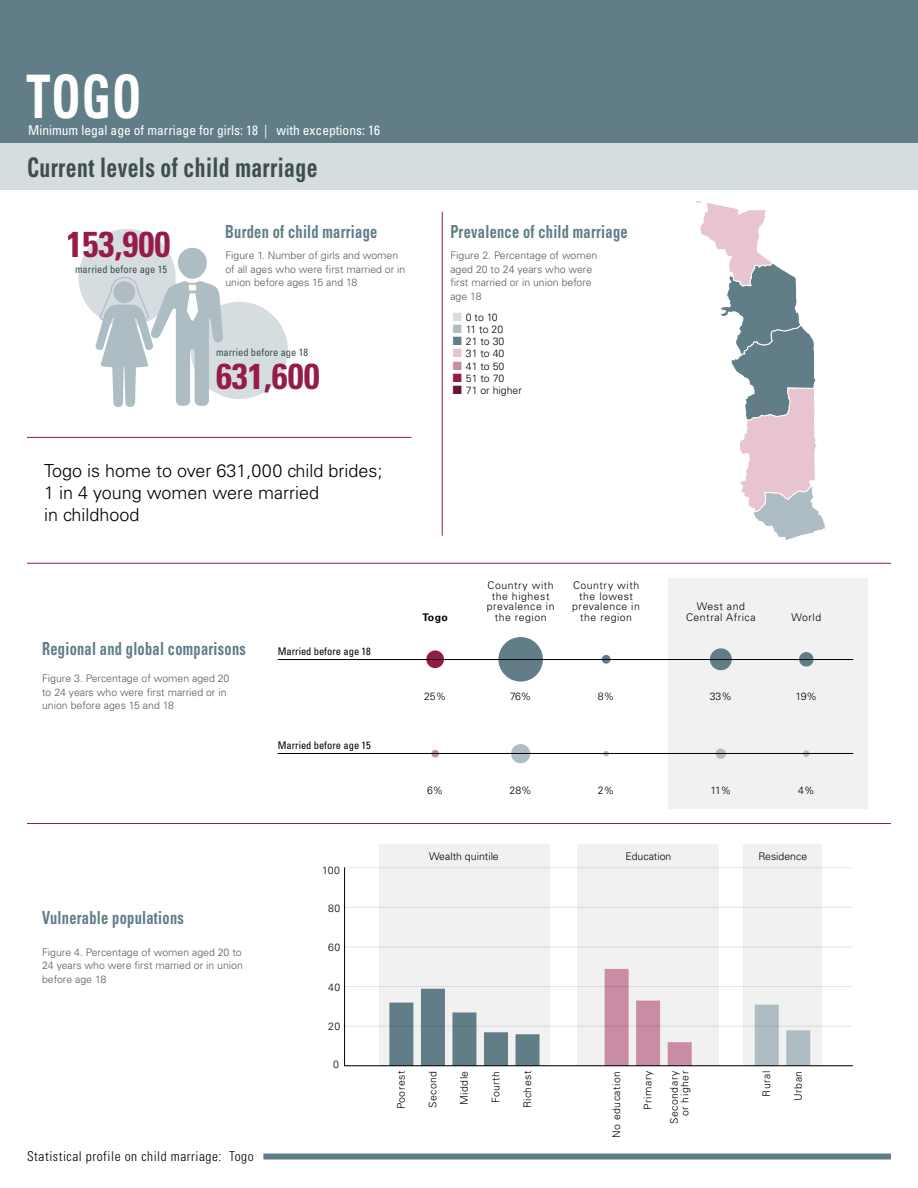
<style>
.page{position:relative;width:918px;height:1188px;background:#fff}
.page>*{position:absolute;margin:0;border:0;box-sizing:border-box;transform-origin:0 0}
.t1{font:81px "Chartwell Bubbles";color:#617e88}
.t2{font:81px "Chartwell Bubbles";color:#aebdc4}
.t3{font:81px "Chartwell Bubbles";color:#951b4b}
.t4{font:81px "Chartwell Bubbles";color:#ca8ba4}
.CountryName{font:700 condensed 60px "Univers LT Std";color:#fff;scale:.8 1}
.t5{font:700 condensed 36px "Univers LT Std";color:#951b4b}
.t6{font:700 condensed 27px "Univers LT Std";letter-spacing:.02em;color:#3f4e4e;scale:.8 1}
.t7{font:700 condensed 18px "Univers LT Std";letter-spacing:.02em;color:#617e88;scale:.8 1}
.t8{font:300 18px/21.6px "Univers LT Std";color:#000}
.t9{font:condensed 13.5px "Univers LT Std";color:#fff}
.t10{font:300 condensed 13.5px "Univers LT Std";letter-spacing:.04em;color:#000}
.fig_text{font:300 10.5px/13.5px "Univers LT Std";color:#58595b}
.t11{font:300 10.5px/10.5px "Univers LT Std";letter-spacing:.05em;color:#000;text-align:center}
.t12{font:300 10.5px "Univers LT Std";color:#000}
.t13{font:condensed 10.5px "Univers LT Std";color:#3f4e4e}
.BarGraph_2{font:condensed 10.5px "Univers LT Std";color:#000}
.t14{font:700 10.5px "Univers LT Std";color:#000}
.s1{color:#d6dde0}
.s2{color:#aebdc4}
.s3{color:#617e88}
.s4{color:#e7c4d0}
.s5{color:#ca8ba4}
.s6{color:#951b4b}
.s7{color:#661234}
</style>
<div class="page">
<div style="left:0;top:0;width:918px;height:183px;background:#617e88"></div>
<div style="left:0;top:144px;width:918px;height:46px;background:#d6dde0"></div>
<div style="left:79px;top:229px;width:97px;height:97px;background:#d6dde0;border-radius:50%"></div>
<div style="left:191px;top:302px;width:97px;height:97px;background:#d6dde0;border-radius:50%"></div>
<svg style="left:96px;top:248px;width:127px;height:159px"></svg>
<hr style="left:442px;top:212px;width:1px;height:324px;background:#951b4b">
<hr style="left:27px;top:437px;width:384px;height:1px;background:#951b4b">
<hr style="left:27px;top:563px;width:864px;height:1px;background:#951b4b">
<hr style="left:27px;top:823px;width:864px;height:1px;background:#951b4b">
<div style="left:379px;top:844px;width:170px;height:222px;background:#f1f1f2"></div>
<div style="left:578px;top:844px;width:141px;height:222px;background:#f1f1f2"></div>
<div style="left:744px;top:844px;width:78px;height:222px;background:#f1f1f2"></div>
<div style="left:668px;top:578px;width:200px;height:231px;background:#f1f1f2"></div>
<div style="left:263px;top:1154px;width:628px;height:6px;background:#617e88"></div>
<hr style="left:278px;top:753px;width:575px;height:1px;background:#000">
<hr style="left:278px;top:659px;width:575px;height:1px;background:#000">
<svg style="left:344px;top:867px;width:509px;height:199px"></svg>
<svg style="left:696px;top:201px;width:129px;height:339px"></svg>
<p class="CountryName" style="left:27px;top:59px;width:145px">TOGO</p>
<p class="t9" style="left:28px;top:122px;width:353px">Minimum legal age of marriage for girls: 18 | with exceptions: 16</p>
<p class="t6" style="left:27px;top:151px;width:365px">Current levels of child marriage</p>
<p class="t5" style="left:67px;top:222px;width:105px">153,900</p>
<p class="t13" style="left:75px;top:262px;width:94px">married before age 15</p>
<p class="t7" style="left:225px;top:220px;width:192px">Burden of child marriage</p>
<p class="fig_text" style="left:225px;top:249px;width:181px">Figure 1. Number of girls and women of all ages who were first married or in union before ages 15 and 18</p>
<p class="t13" style="left:216px;top:345px;width:94px">married before age 18</p>
<p class="t5" style="left:216px;top:354px;width:105px">631,600</p>
<p class="t7" style="left:450px;top:220px;width:223px">Prevalence of child marriage</p>
<p class="fig_text" style="left:450px;top:249px;width:149px">Figure 2. Percentage of women aged 20 to 24 years who were first married or in union before age 18</p>
<p class="t11" style="left:453px;top:312px;width:46px"><span class="s1">■</span> 0 to 10</p>
<p class="t11" style="left:453px;top:324px;width:52px"><span class="s2">■</span> 11 to 20</p>
<p class="t11" style="left:453px;top:336px;width:53px"><span class="s3">■</span> 21 to 30</p>
<p class="t11" style="left:453px;top:349px;width:53px"><span class="s4">■</span> 31 to 40</p>
<p class="t11" style="left:453px;top:361px;width:53px"><span class="s5">■</span> 41 to 50</p>
<p class="t11" style="left:453px;top:373px;width:53px"><span class="s6">■</span> 51 to 70</p>
<p class="t12" style="left:453px;top:384px;width:70px"><span class="s7">■</span> 71 or higher</p>
<p class="t8" style="left:44px;top:460px;width:340px">Togo is home to over 631,000 child brides;<br>1 in 4 young women were married<br>in childhood</p>
<p class="t7" style="left:42px;top:638px;width:256px">Regional and global comparisons</p>
<p class="fig_text" style="left:42px;top:672px;width:189px">Figure 3. Percentage of women aged 20 to 24 years who were first married or in union before ages 15 and 18</p>
<p class="BarGraph_2" style="left:278px;top:645px;width:95px">Married before age 18</p>
<p class="BarGraph_2" style="left:278px;top:739px;width:95px">Married before age 15</p>
<p class="t7" style="left:42px;top:906px;width:179px">Vulnerable populations</p>
<p class="fig_text" style="left:42px;top:945px;width:202px;text-align:justify">Figure 4. Percentage of women aged 20 to 24 years who were first married or in union before age 18</p>
<p class="t11" style="left:322px;top:865px;width:19px">100</p>
<p class="t11" style="left:328px;top:903px;width:14px">80</p>
<p class="t11" style="left:328px;top:942px;width:14px">60</p>
<p class="t11" style="left:328px;top:982px;width:14px">40</p>
<p class="t11" style="left:328px;top:1021px;width:14px">20</p>
<p class="t11" style="left:333px;top:1059px;width:7px">0</p>
<p class="t11" style="left:487px;top:580px;width:69px">Country with the highest prevalence in the region</p>
<p class="t11" style="left:572px;top:580px;width:69px">Country with the lowest prevalence in the region</p>
<p class="t14" style="left:422px;top:611px;width:27px">Togo</p>
<p class="t11" style="left:686px;top:601px;width:71px">West and<br>Central Africa</p>
<p class="t11" style="left:791px;top:612px;width:31px">World</p>
<p class="t3" style="left:424px;top:610px;width:23px">25</p>
<p class="t1" style="left:496px;top:610px;width:50px">76</p>
<p class="t1" style="left:600px;top:610px;width:14px">8</p>
<p class="t1" style="left:708px;top:610px;width:27px">33</p>
<p class="t1" style="left:797px;top:610px;width:20px">19</p>
<p class="t11" style="left:424px;top:691px;width:24px">25%</p>
<p class="t11" style="left:510px;top:691px;width:23px">76%</p>
<p class="t11" style="left:598px;top:691px;width:18px">8%</p>
<p class="t11" style="left:710px;top:691px;width:24px">33%</p>
<p class="t11" style="left:796px;top:691px;width:23px">19%</p>
<p class="t4" style="left:429px;top:704px;width:13px">6</p>
<p class="t2" style="left:509px;top:704px;width:25px">28</p>
<p class="t2" style="left:601px;top:704px;width:11px">2</p>
<p class="t2" style="left:714px;top:704px;width:16px">11</p>
<p class="t2" style="left:801px;top:704px;width:12px">4</p>
<p class="t11" style="left:427px;top:785px;width:18px">6%</p>
<p class="t11" style="left:510px;top:785px;width:24px">28%</p>
<p class="t11" style="left:598px;top:785px;width:18px">2%</p>
<p class="t11" style="left:710px;top:785px;width:22px">11%</p>
<p class="t11" style="left:798px;top:785px;width:18px">4%</p>
<p class="t12" style="left:429px;top:850px;width:71px">Wealth quintile</p>
<p class="t12" style="left:625px;top:850px;width:48px">Education</p>
<p class="t12" style="left:758px;top:850px;width:50px">Residence</p>
<p class="t10" style="left:27px;top:1148px;width:228px">Statistical profile on child marriage: Togo</p>
<p class="t11" style="left:611px;top:1138px;width:69px;rotate:-90deg">No education</p>
<p class="t11" style="left:643px;top:1110px;width:40px;rotate:-90deg">Primary</p>
<p class="t11" style="left:669px;top:1124px;width:55px;text-align:right;rotate:-90deg">Secondary or higher</p>
<p class="t11" style="left:396px;top:1109px;width:40px;rotate:-90deg">Poorest</p>
<p class="t11" style="left:427px;top:1108px;width:39px;rotate:-90deg">Second</p>
<p class="t11" style="left:459px;top:1105px;width:36px;rotate:-90deg">Middle</p>
<p class="t11" style="left:491px;top:1103px;width:34px;rotate:-90deg">Fourth</p>
<p class="t11" style="left:522px;top:1108px;width:39px;rotate:-90deg">Richest</p>
<p class="t11" style="left:761px;top:1097px;width:27px;rotate:-90deg">Rural</p>
<p class="t11" style="left:793px;top:1101px;width:32px;rotate:-90deg">Urban</p>
</div>
